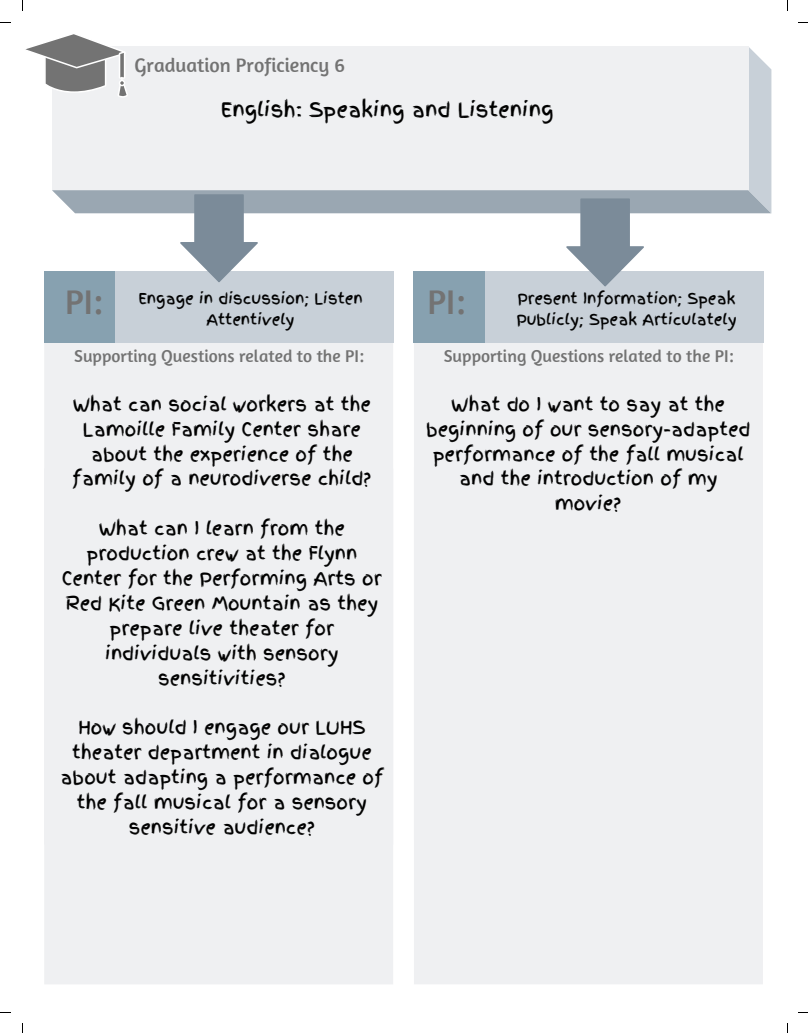
<style>
.page{position:relative;width:808px;height:1033px;background:#fff}
.page>*{position:absolute;margin:0;border:0;box-sizing:border-box;transform-origin:0 0}
.t1{font:35px "Amaranth";color:#737373}
.t2{font:20px "Finger Paint";color:#000}
.t3{font:20px "Amaranth";color:#737373}
.t4{font:18.12px/24.9px "Finger Paint";color:#000;text-align:center}
.t5{font:17.5px "Amaranth";color:#737373}
.t6{font:15px/20.6px "Finger Paint";color:#000}
</style>
<div class="page">
<div style="left:44px;top:342px;width:349px;height:126px;background:#eff0f2"></div>
<div style="left:414px;top:342px;width:348px;height:125px;background:#eff0f2"></div>
<div style="left:44px;top:271px;width:71px;height:71px;background:#87a1b0"></div>
<div style="left:115px;top:271px;width:279px;height:71px;background:#c8d0d8"></div>
<div style="left:413px;top:271px;width:72px;height:71px;background:#87a1b0"></div>
<div style="left:485px;top:271px;width:278px;height:71px;background:#c8d0d8"></div>
<svg style="left:25px;top:34px;width:746px;height:252px"></svg>
<div style="left:44px;top:468px;width:349px;height:516px;background:#eff0f2"></div>
<div style="left:414px;top:467px;width:348px;height:517px;background:#eff0f2"></div>
<p class="t3" style="left:134px;top:52px;width:212px">Graduation Proficiency 6</p>
<p class="t2" style="left:221px;top:95px;width:334px">English: Speaking and Listening</p>
<p class="t6" style="left:516px;top:288px;width:222px">Present Information; Speak<br>Publicly; Speak Articulately</p>
<h1 class="t1" style="left:65px;top:280px;width:39px">PI:</h1>
<h1 class="t1" style="left:427px;top:280px;width:39px">PI:</h1>
<p class="t5" style="left:74px;top:344px;width:291px">Supporting Questions related to the PI:</p>
<p class="t5" style="left:443px;top:344px;width:291px">Supporting Questions related to the PI:</p>
<p class="t6" style="left:138px;top:288px;width:226px;text-align:center">Engage in discussion; Listen<br>Attentively</p>
<p class="t4" style="left:72px;top:392px;width:301px">What can social workers at the<br>Lamoille Family Center share about the experience of the family of a neurodiverse child?</p>
<p class="t4" style="left:62px;top:516px;width:321px">What can I learn from the production crew at the Flynn<br>Center for the Performing Arts or<br>Red Kite Green Mountain as they prepare live theater for individuals with sensory sensitivities?</p>
<p class="t4" style="left:60px;top:715px;width:325px">How should I engage our LUHS theater department in dialogue about adapting a performance of the fall musical for a sensory sensitive audience?</p>
<p class="t4" style="left:426px;top:392px;width:325px">What do I want to say at the beginning of our sensory-adapted performance of the fall musical and the introduction of my movie?</p>
</div>
